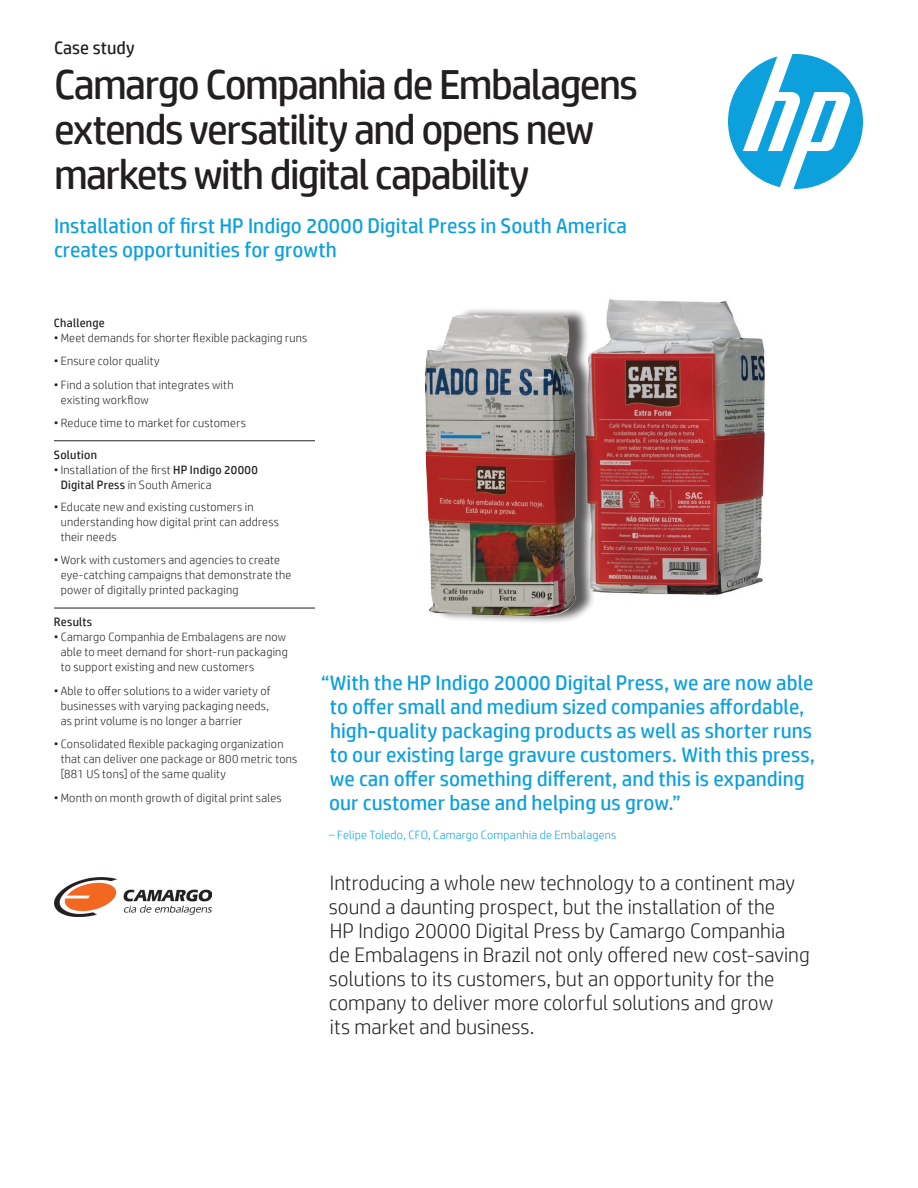
<style>
.page{position:relative;width:918px;height:1188px;background:#fff}
.page>*{position:absolute;margin:0;border:0;box-sizing:border-box;transform-origin:0 0}
.Headline_28_30{font:42px/45px "HP Simplified";letter-spacing:-.04em;color:#231f20}
.Intro_14_16{font:300 21px/24px "HP Simplified";color:#231f20}
.Cover_quote_14_16{font:21px/24px "HP Simplified";color:#0ca0dd}
.Headline_28_30-2{font:21px/24px "HP Simplified";color:#0ca0dd}
.Docment_type_12_14{font:18px "HP Simplified";letter-spacing:.005em;color:#231f20}
.t1{font:300 12px/15px "HP Simplified";letter-spacing:.02em;color:#231f20}
.Cover_quote_attribut{font:300 12px "HP Simplified";letter-spacing:.02em;color:#0ca0dd}
.Sidebar_header{font:12px "HP Simplified";letter-spacing:.02em;color:#231f20}
.s1{font-weight:400}
</style>
<div class="page">
<svg style="left:728px;top:54px;width:135px;height:135px"></svg>
<img style="left:55px;top:877px;width:157px;height:39px">
<img style="left:609px;top:299px;width:156px;height:296px">
<img style="left:425px;top:301px;width:199px;height:321px">
<hr style="left:54px;top:441px;width:261px;height:1px;background:#231f20">
<hr style="left:54px;top:608px;width:261px;height:1px;background:#231f20">
<p class="Docment_type_12_14" style="left:54px;top:36px;width:82px">Case study</p>
<p class="Headline_28_30" style="left:54px;top:61px;width:586px">Camargo Companhia de Embalagens extends versatility and opens new markets with digital capability</p>
<p class="Headline_28_30-2" style="left:54px;top:214px;width:575px">Installation of first HP Indigo 20000 Digital Press in South America creates opportunities for growth</p>
<p class="Sidebar_header" style="left:54px;top:315px;width:52px">Challenge</p>
<p class="t1" style="left:54px;top:330px;width:255px">•Meet demands for shorter flexible packaging runs</p>
<p class="t1" style="left:54px;top:353px;width:107px">• Ensure color quality</p>
<p class="t1" style="left:61px;top:377px;width:174px;text-indent:-7px">• Find a solution that integrates with existing workflow</p>
<p class="t1" style="left:54px;top:415px;width:193px">• Reduce time to market for customers</p>
<p class="Sidebar_header" style="left:54px;top:447px;width:45px">Solution</p>
<p class="t1" style="left:61px;top:462px;width:199px;text-indent:-7px">•Installation of the first <span class="s1">HP Indigo 20000<br>Digital Press</span> in South America</p>
<p class="t1" style="left:61px;top:499px;width:220px;text-indent:-7px">• Educate new and existing customers in understanding how digital print can address their needs</p>
<p class="t1" style="left:61px;top:552px;width:232px;text-indent:-7px">• Work with customers and agencies to create eye-catching campaigns that demonstrate the power of digitally printed packaging</p>
<p class="Sidebar_header" style="left:54px;top:614px;width:40px">Results</p>
<p class="t1" style="left:61px;top:629px;width:229px;text-indent:-7px">• Camargo Companhia de Embalagens are now able to meet demand for short-run packaging to support existing and new customers</p>
<p class="t1" style="left:61px;top:683px;width:211px;text-indent:-7px">• Able to offer solutions to a wider variety of businesses with varying packaging needs, as print volume is no longer a barrier</p>
<p class="t1" style="left:61px;top:736px;width:238px;text-indent:-7px">• Consolidated flexible packaging organization that can deliver one package or 800 metric tons [881 US tons] of the same quality</p>
<p class="t1" style="left:54px;top:790px;width:229px">•Month on month growth of digital print sales</p>
<p class="Cover_quote_14_16" style="left:329px;top:671px;width:488px;text-indent:-8px">“With the HP Indigo 20000 Digital Press, we are now able to offer small and medium sized companies affordable, high-quality packaging products as well as shorter runs to our existing large gravure customers. With this press, we can offer something different, and this is expanding our customer base and helping us grow.”</p>
<p class="Cover_quote_attribut" style="left:329px;top:827px;width:289px">– Felipe Toledo, CFO, Camargo Companhia de Embalagens</p>
<p class="Intro_14_16" style="left:329px;top:870px;width:482px">Introducing a whole new technology to a continent may sound a daunting prospect, but the installation of the<br>HP Indigo 20000 Digital Press by Camargo Companhia de Embalagens in Brazil not only offered new cost-saving solutions to its customers, but an opportunity for the company to deliver more colorful solutions and grow<br>its market and business.</p>
</div>
